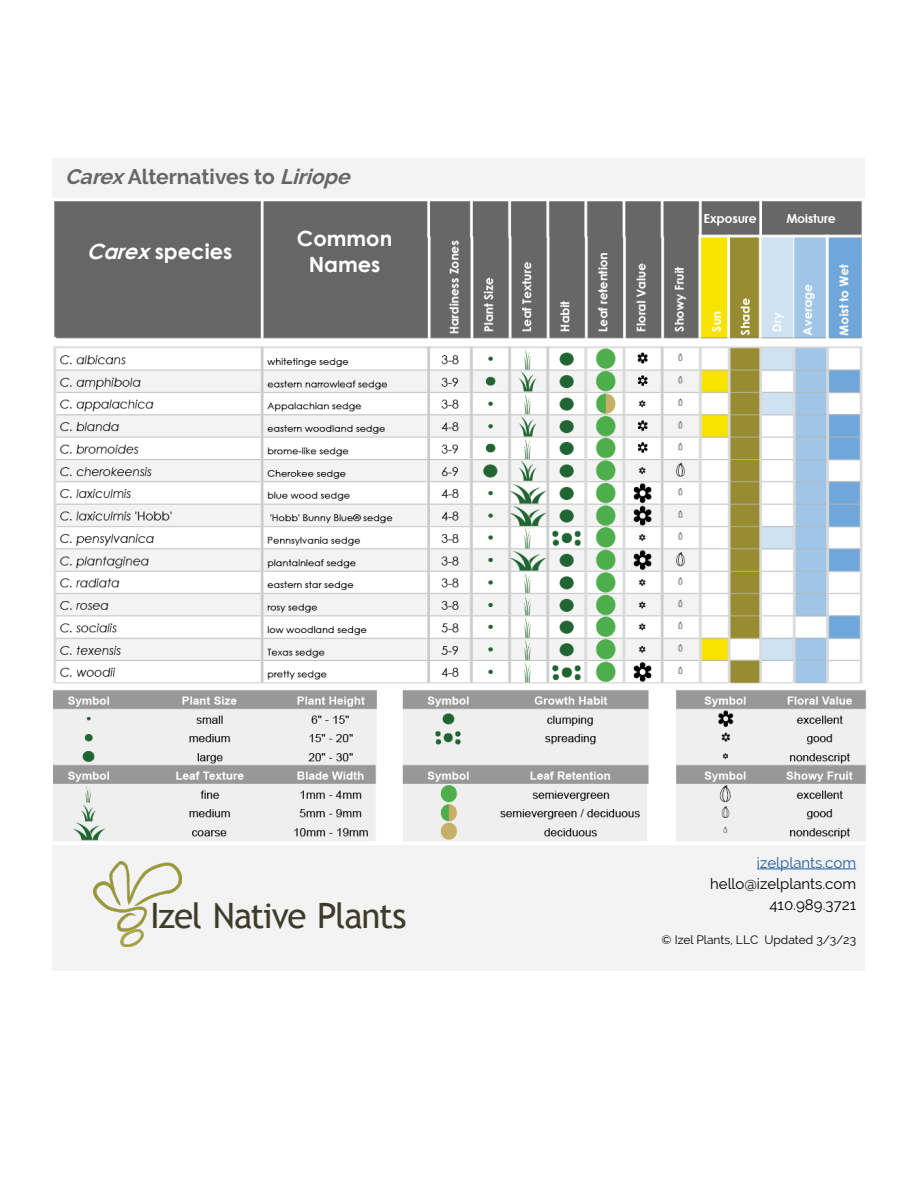
<style>
.page{position:relative;width:918px;height:1188px;background:#fff}
.page>*{position:absolute;margin:0;border:0;box-sizing:border-box;transform-origin:0 0}
.t1{font:34.95px "Trebuchet MS";letter-spacing:-.035em;color:#3d3c2a}
.t2{font:700 21px "Raleway";color:#666}
.t3{font:700 21px/25.2px "Century Gothic";color:#fff;text-align:center}
.t4{font:15px/21px "Raleway";color:#000;text-align:right}
.t5{font:15px "Raleway";color:#215e9e}
.t6{font:12px "Raleway";color:#000}
.s1{font-style:italic}
</style>
<div class="page">
<div style="left:52px;top:158px;width:812px;height:40px;background:#f3f3f3"></div>
<img style="left:53px;top:201px;width:813px;height:645px">
<div style="left:52px;top:846px;width:813px;height:125px;background:#f3f3f3"></div>
<hr style="left:757px;top:869px;width:99px;height:1px;background:#215e9e">
<img style="left:93px;top:861px;width:89px;height:85px">
<div style="left:68px;top:230px;width:178px;height:76px;background:#666"></div>
<div style="left:269px;top:238px;width:153px;height:75px;background:#666"></div>
<h2 class="t2" style="left:65px;top:165px;width:292px"><span class="s1">Carex</span>Alternatives to <span class="s1">Liriope</span></h2>
<h2 class="t3" style="left:87px;top:239px;width:147px"><span class="s1">Carex</span>species</h2>
<h2 class="t3" style="left:297px;top:226px;width:97px">Common<br>Names</h2>
<h1 class="t1" style="left:150px;top:895px;width:258px">Izel Native Plants</h1>
<p class="t5" style="left:757px;top:854px;width:101px">izelplants.com</p>
<p class="t4" style="left:710px;top:873px;width:147px">hello@izelplants.com<br>410.989.3721</p>
<p class="t6" style="left:662px;top:933px;width:196px">© Izel Plants, LLC Updated 3/3/23</p>
</div>
